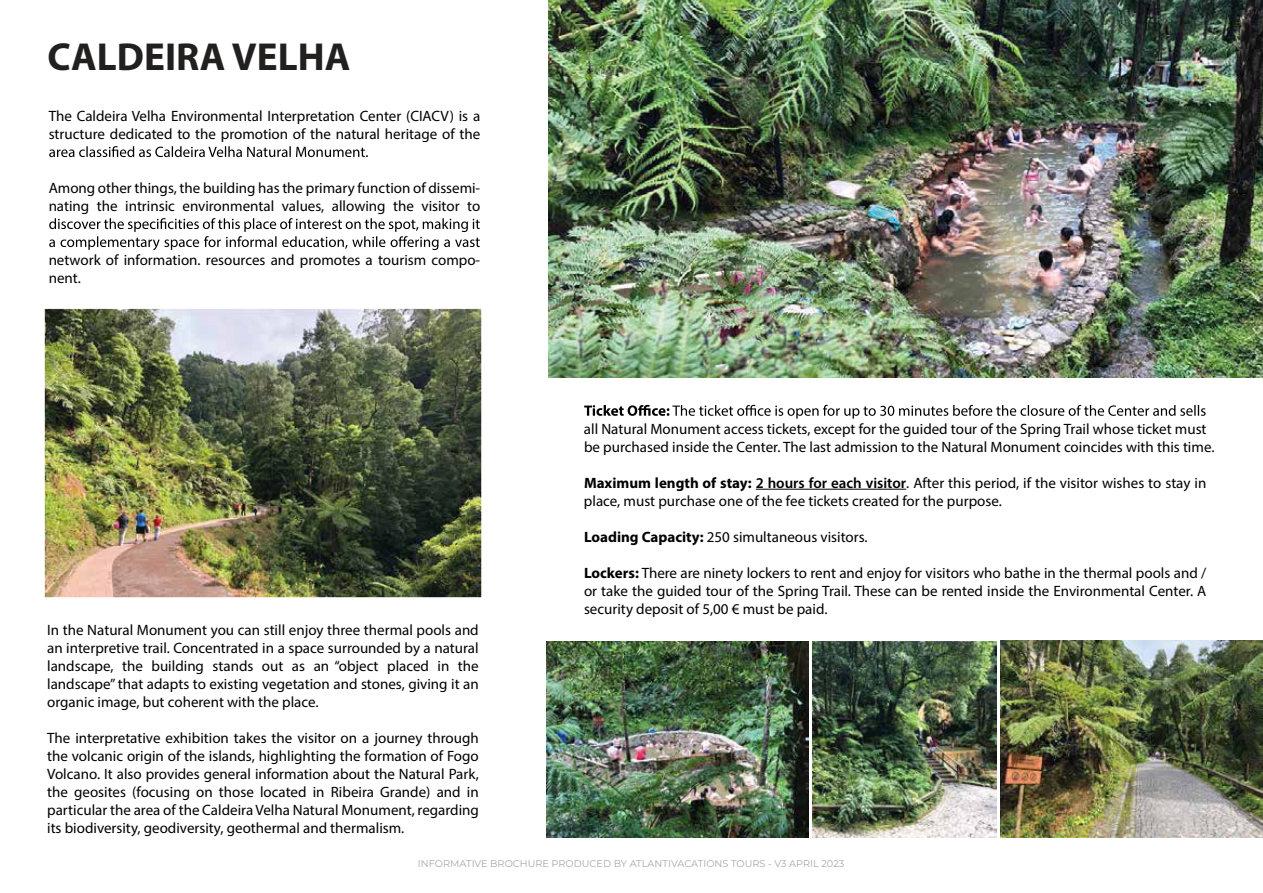
<style>
.page{position:relative;width:1263px;height:893px;background:#fff}
.page>*{position:absolute;margin:0;border:0;box-sizing:border-box;transform-origin:0 0}
.t1{font:700 39.15px "Myriad Pro";color:#221f1f}
.t2{font:15px/18px "Myriad Pro";color:#010101}
.t3{font:12px "Montserrat";color:#a7a9ab}
.t4{font:100 9.75px "Montserrat";color:#a7a8aa}
.s1{font-weight:700}
.s2{font-weight:600}
</style>
<div class="page">
<img style="left:1000px;top:641px;width:263px;height:197px">
<img style="left:549px;top:0;width:714px;height:378px">
<img style="left:45px;top:309px;width:436px;height:288px">
<svg style="left:49px;top:146px;width:319px;height:11px"></svg>
<svg style="left:49px;top:218px;width:431px;height:32px"></svg>
<svg style="left:584px;top:405px;width:621px;height:14px"></svg>
<hr style="left:756px;top:489px;width:150px;height:1px;background:#010101">
<img style="left:812px;top:641px;width:184px;height:196px">
<img style="left:547px;top:641px;width:261px;height:196px">
<h1 class="t1" style="left:47px;top:32px;width:305px">CALDEIRA VELHA</h1>
<p class="t2" style="left:49px;top:107px;width:433px">The Caldeira Velha Environmental Interpretation Center (CIACV) is a structure dedicated to the promotion of the natural heritage of the</p>
<p class="t2" style="left:49px;top:179px;width:433px">Among other things, the building has the primary function of dissemi&shy;nating the intrinsic environmental values, allowing the visitor to</p>
<p class="t2" style="left:49px;top:251px;width:433px">network of information. resources and promotes a tourism compo&shy;nent.</p>
<p class="t2" style="left:47px;top:621px;width:433px;text-align:justify">In the Natural Monument you can still enjoy three thermal pools and an interpretive trail. Concentrated in a space surrounded by a natural landscape, the building stands out as an “object placed in the landscape”that adapts to existing vegetation and stones, giving it an organic image, but coherent with the place.</p>
<p class="t2" style="left:47px;top:729px;width:433px;text-align:justify">The interpretative exhibition takes the visitor on a journey through the volcanic origin of the islands, highlighting the formation of Fogo Volcano. It also provides general information about the Natural Park, the geosites (focusing on those located in Ribeira Grande) and in particular the area of the Caldeira Velha Natural Monument, regarding its biodiversity, geodiversity, geothermal and thermalism.</p>
<p class="t2" style="left:584px;top:419px;width:632px">all Natural Monument access tickets, except for the guided tour of the Spring Trail whose ticket must be purchased inside the Center. The last admission to the Natural Monument coincides with this time.</p>
<p class="t2" style="left:584px;top:473px;width:624px"><span class="s1">Maximum length of stay:</span> <span class="s2">2 hours for each visitor</span>. After this period, if the visitor wishes to stay in place, must purchase one of the fee tickets created for the purpose.</p>
<p class="t2" style="left:584px;top:527px;width:285px"><span class="s1">Loading Capacity:</span> 250 simultaneous visitors.</p>
<p class="t2" style="left:584px;top:563px;width:624px;text-align:justify"><span class="s1">Lockers:</span> There are ninety lockers to rent and enjoy for visitors who bathe in the thermal pools and / or take the guided tour of the Spring Trail. These can be rented inside the Environmental Center. A security deposit of 5,00 € must be paid.</p>
<p class="t3" style="left:417px;top:858px;width:446px">Informative Brochure produced by Atlantivacations Tours - V2. June 2020</p>
<p class="t4" style="left:418px;top:857px;width:428px">INFORMATIVE BROCHURE PRODUCED BY ATLANTIVACATIONS TOURS - V3 APRIL 2023</p>
</div>
